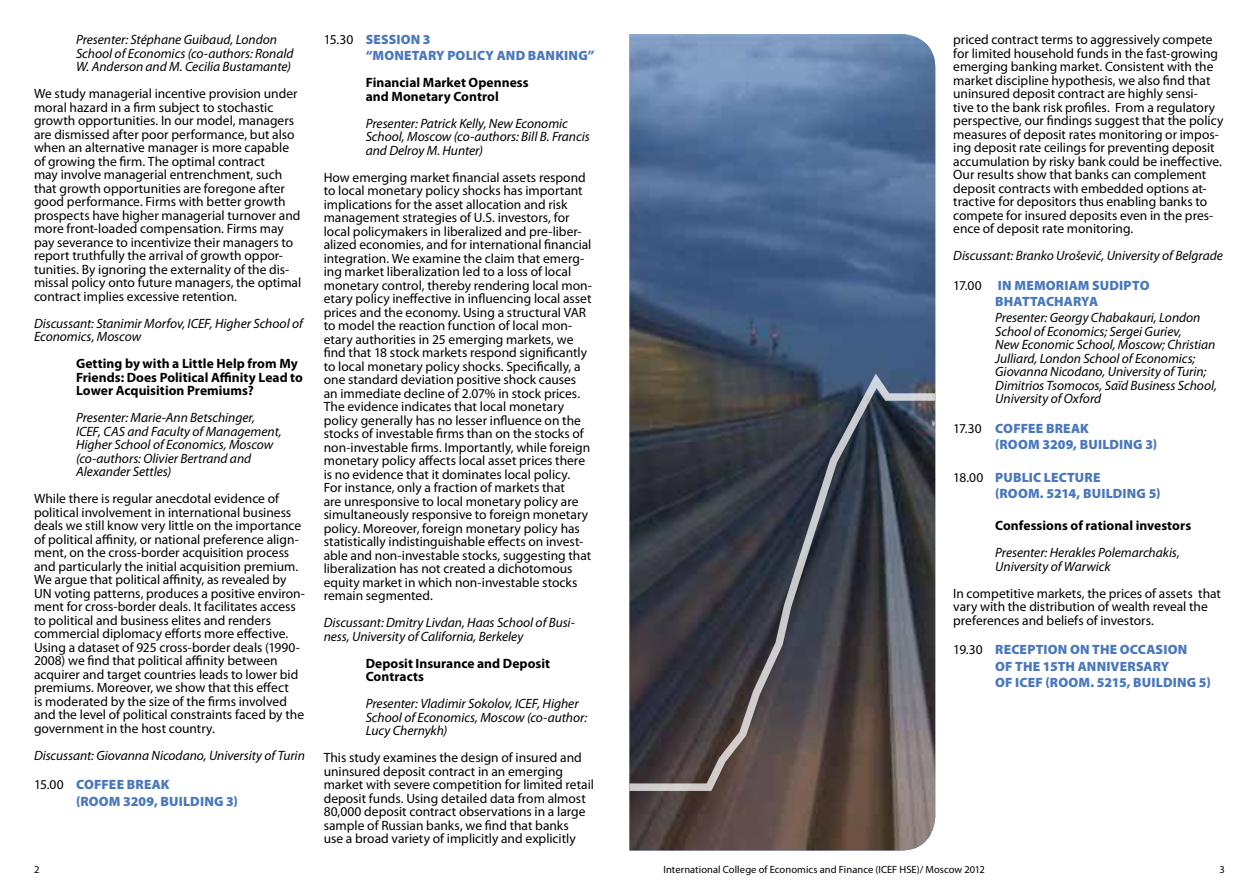
<style>
.page{position:relative;width:1259px;height:893px;background:#fff}
.page>*{position:absolute;margin:0;border:0;box-sizing:border-box;transform-origin:0 0}
.t1{font:13.5px/13.5px "Myriad Pro";color:#000}
.t2{font:italic 13.5px/13.5px "Myriad Pro";letter-spacing:-.005em;color:#000}
.t3{font:900 13.5px/16.2px "Myriad Pro";letter-spacing:.01em;color:#4978bc}
.t4{font:700 13.5px/13.5px "Myriad Pro";letter-spacing:.005em;color:#000}
.t5{font:10.5px "Myriad Pro";letter-spacing:.005em;color:#000}
.s1{font-weight:400;color:#000}
.s2{font-style:normal}
.s3{font-weight:900;font-style:normal;color:#4978bc}
</style>
<div class="page">
<img style="left:629px;top:34px;width:306px;height:816px">
<svg style="left:629px;top:374px;width:306px;height:417px;background:#444449"></svg>
<p class="t2" style="left:76px;top:33px;width:219px">Presenter: Stéphane Guibaud, London<br>School of Economics (co-authors: Ronald<br>W. Anderson and M. Cecilia Bustamante)</p>
<p class="t1" style="left:34px;top:87px;width:269px">We study managerial incentive provision under moral hazard in a firm subject to stochastic growth opportunities. In our model, managers are dismissed after poor performance, but also when an alternative manager is more capable of growing the firm. The optimal contract<br>may involve managerial entrenchment, such that growth opportunities are foregone after good performance. Firms with better growth prospects have higher managerial turnover and more front-loaded compensation. Firms may pay severance to incentivize their managers to report truthfully the arrival of growth oppor&shy;tunities. By ignoring the externality of the dis&shy;missal policy onto future managers, the optimal contract implies excessive retention.</p>
<p class="t2" style="left:34px;top:316px;width:270px">Discussant: Stanimir Morfov, ICEF, Higher School of<br>Economics, Moscow</p>
<p class="t4" style="left:76px;top:356px;width:228px">Getting by with a Little Help from My<br>Friends: Does Political Affinity Lead to<br>Lower Acquisition Premiums?</p>
<p class="t2" style="left:76px;top:411px;width:207px">Presenter: Marie-Ann Betschinger,<br>ICEF, CAS and Faculty of Management,<br>Higher School of Economics, Moscow (co-authors: Olivier Bertrand and<br>Alexander Settles)</p>
<p class="t1" style="left:34px;top:492px;width:272px">While there is regular anecdotal evidence of political involvement in international business deals we still know very little on the importance of political affinity, or national preference align&shy;ment, on the cross-border acquisition process and particularly the initial acquisition premium.<br>We argue that political affinity, as revealed by UN voting patterns, produces a positive environ&shy;ment for cross-border deals. It facilitates access to political and business elites and renders commercial diplomacy efforts more effective.<br>Using a dataset of 925 cross-border deals (1990- 2008) we find that political affinity between acquirer and target countries leads to lower bid premiums. Moreover, we show that this effect<br>is moderated by the size of the firms involved and the level of political constraints faced by the government in the host country.</p>
<p class="t2" style="left:34px;top:748px;width:272px">Discussant: Giovanna Nicodano, University of Turin</p>
<p class="t3" style="left:76px;top:776px;width:163px;text-indent:-42px"><span class="s1">15.00</span> COFFEE BREAK<br>(ROOM 3209, BUILDING 3)</p>
<p class="t3" style="left:366px;top:31px;width:230px;text-indent:-42px"><span class="s1">15.30</span> SESSION 3<br>“MONETARY POLICY AND BANKING”</p>
<p class="t4" style="left:366px;top:76px;width:164px">Financial Market Openness and Monetary Control</p>
<p class="t2" style="left:366px;top:116px;width:225px">Presenter: Patrick Kelly, New Economic<br>School, Moscow (co-authors: Bill B. Francis and Delroy M. Hunter)</p>
<p class="t1" style="left:324px;top:170px;width:270px">How emerging market financial assets respond to local monetary policy shocks has important implications for the asset allocation and risk management strategies of U.S. investors, for local policymakers in liberalized and pre-liber&shy;alized economies, and for international financial integration. We examine the claim that emerg&shy;ing market liberalization led to a loss of local monetary control, thereby rendering local mon&shy;etary policy ineffective in influencing local asset prices and the economy. Using a structural VAR to model the reaction function of local mon&shy;etary authorities in 25 emerging markets, we find that 18 stock markets respond significantly to local monetary policy shocks. Specifically, a one standard deviation positive shock causes an immediate decline of 2.07% in stock prices.<br>The evidence indicates that local monetary policy generally has no lesser influence on the stocks of investable firms than on the stocks of non-investable firms. Importantly, while foreign monetary policy affects local asset prices there is no evidence that it dominates local policy.<br>For instance, only a fraction of markets that<br>are unresponsive to local monetary policy are simultaneously responsive to foreign monetary policy. Moreover, foreign monetary policy has statistically indistinguishable effects on invest&shy;able and non-investable stocks, suggesting that liberalization has not created a dichotomous equity market in which non-investable stocks remain segmented.</p>
<p class="t2" style="left:324px;top:616px;width:253px">Discussant: Dmitry Livdan, Haas School of Busi&shy;ness, University of California, Berkeley</p>
<p class="t4" style="left:366px;top:656px;width:186px">Deposit Insurance and Deposit<br>Contracts</p>
<p class="t2" style="left:366px;top:697px;width:223px">Presenter: Vladimir Sokolov, ICEF, Higher<br>School of Economics, Moscow (co-author:<br>Lucy Chernykh)</p>
<p class="t1" style="left:324px;top:751px;width:272px">This study examines the design of insured and uninsured deposit contract in an emerging market with severe competition for limited retail deposit funds. Using detailed data from almost 80,000 deposit contract observations in a large sample of Russian banks, we find that banks<br>use a broad variety of implicitly and explicitly</p>
<p class="t1" style="left:953px;top:33px;width:272px">priced contract terms to aggressively compete for limited household funds in the fast-growing emerging banking market. Consistent with the market discipline hypothesis, we also find that uninsured deposit contract are highly sensi-<br>tive to the bank risk profiles. From a regulatory perspective, our findings suggest that the policy measures of deposit rates monitoring or impos&shy;ing deposit rate ceilings for preventing deposit accumulation by risky bank could be ineffective.<br>Our results show that banks can complement deposit contracts with embedded options at&shy;tractive for depositors thus enabling banks to compete for insured deposits even in the pres&shy;ence of deposit rate monitoring.</p>
<p class="t2" style="left:953px;top:241px;width:271px;line-height:29.7px">Discussant: Branko Urošević, University of Belgrade<br><span class="s2">17.00</span> <span class="s3">IN MEMORIAM SUDIPTO</span></p>
<p class="t3" style="left:953px;top:293px;width:27px">B</p>
<p class="t3" style="left:1004px;top:293px;width:96px">HATTACHARYA</p>
<p class="t2" style="left:995px;top:311px;width:223px">Presenter: Georgy Chabakauri, London School of Economics; Sergei Guriev,<br>New Economic School, Moscow; Christian Julliard, London School of Economics; Giovanna Nicodano, University of Turin; Dimitrios Tsomocos, Saïd Business School, University of Oxford</p>
<p class="t3" style="left:995px;top:420px;width:163px;text-indent:-42px"><span class="s1">17.30</span> COFFEE BREAK<br>(ROOM 3209, BUILDING 3)</p>
<p class="t3" style="left:995px;top:468px;width:167px;text-indent:-42px"><span class="s1">18.00</span> PUBLIC LECTURE<br>(ROOM. 5214, BUILDING 5)</p>
<p class="t4" style="left:995px;top:518px;width:197px">Confessions of rational investors</p>
<p class="t2" style="left:995px;top:546px;width:186px">Presenter: Herakles Polemarchakis,<br>University of Warwick</p>
<p class="t1" style="left:953px;top:586px;width:269px">In competitive markets, the prices of assets that vary with the distribution of wealth reveal the preferences and beliefs of investors.</p>
<p class="t3" style="left:995px;top:641px;width:217px;text-indent:-42px"><span class="s1">19.30</span> RECEPTION ON THE OCCASION<br>OF THE 15TH ANN IVERSARY<br>OF ICEF (ROOM. 5215, BUILDING 5)</p>
<p class="t5" style="left:34px;top:863px;width:7px">2</p>
<p class="t5" style="left:663px;top:863px;width:323px">International College of Economics and Finance (ICEF HSE)/ Moscow 2012</p>
<p class="t5" style="left:1219px;top:863px;width:7px">3</p>
</div>
